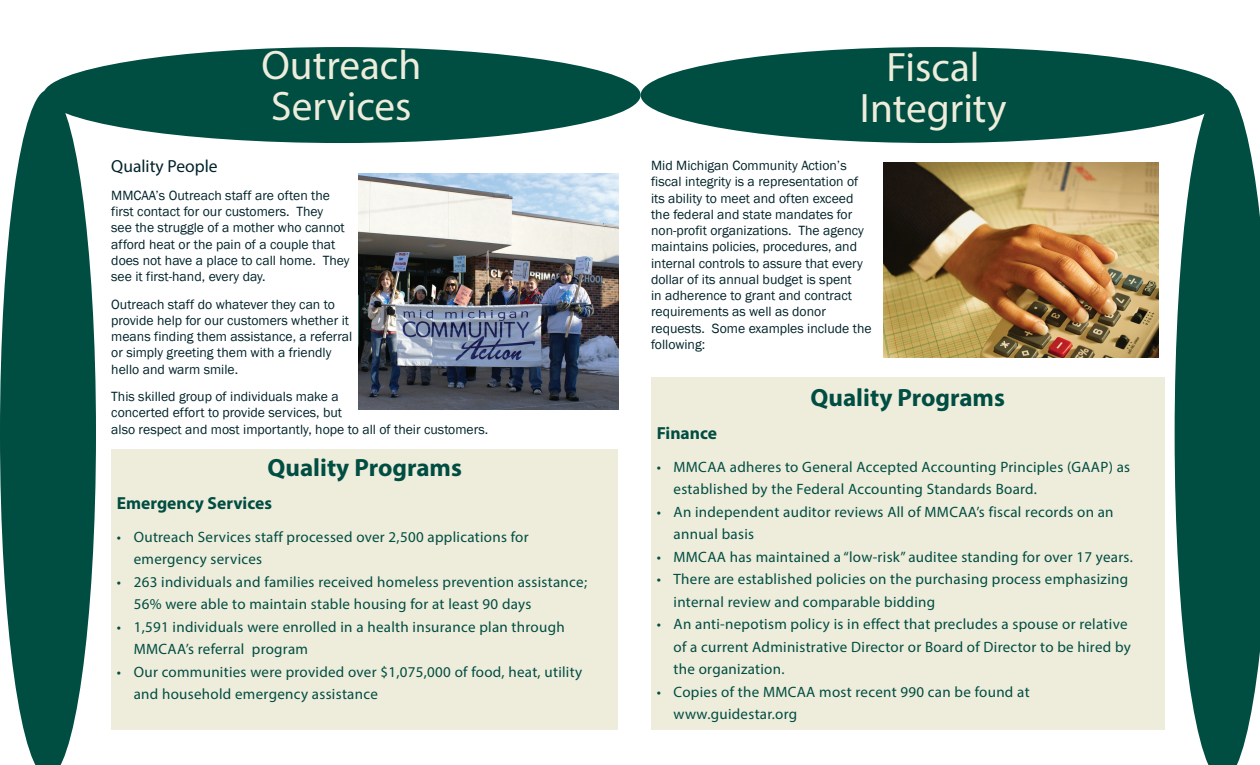
<style>
.page{position:relative;width:1260px;height:765px;background:#fff}
.page>*{position:absolute;margin:0;border:0;box-sizing:border-box;transform-origin:0 0}
.Page_Title{font:41.25px/41.2px "Myriad Pro";color:#eeecdb}
.Sidebar_Head{font:700 25px "Myriad Pro";color:#004d42}
.Sidebar_Head-2{font:700 17.5px "Myriad Pro";color:#004d42}
.Subheading_in-text{font:17.5px "Myriad Pro";color:#00232a}
.t1{font:15px/22.5px "Myriad Pro";letter-spacing:.02em;color:#004d42}
.Body{font:13.75px/16.2px "Franklin Gothic";color:#00232a}
</style>
<div class="page">
<div style="left:111px;top:449px;width:507px;height:280px;background:#eeecdb"></div>
<img style="left:359px;top:174px;width:259px;height:236px">
<div style="left:651px;top:377px;width:513px;height:352px;background:#eeecdb"></div>
<img style="left:884px;top:163px;width:275px;height:195px">
<div style="left:43px;top:47px;width:598px;height:96px;background:#004d42;border-radius:50%"></div>
<svg style="left:0;top:90px;width:96px;height:675px;fill:#004d42"></svg>
<div style="left:641px;top:47px;width:587px;height:96px;background:#004d42;border-radius:50%"></div>
<svg style="left:1175px;top:88px;width:85px;height:677px;fill:#004d42"></svg>
<p class="Page_Title" style="left:261px;top:44px;width:161px">Outreach<br>Services</p>
<p class="Page_Title" style="left:860px;top:46px;width:148px;text-align:center">Fiscal<br>Integrity</p>
<p class="Subheading_in-text" style="left:111px;top:156px;width:108px">Quality People</p>
<p class="Body" style="left:111px;top:187px;width:240px">MMCAA’s Outreach staff are often the first contact for our customers. They<br>see the struggle of a mother who cannot afford heat or the pain of a couple that does not have a place to call home. They see it first-hand, every day.</p>
<p class="Body" style="left:111px;top:296px;width:243px">Outreach staff do whatever they can to provide help for our customers whether it means finding them assistance, a referral or simply greeting them with a friendly hello and warm smile.</p>
<p class="Body" style="left:111px;top:389px;width:378px">This skilled group of individuals make a<br>concerted effort to provide services, but<br>also respect and most importantly, hope to all of their customers.</p>
<p class="Sidebar_Head" style="left:267px;top:451px;width:196px">Quality Programs</p>
<p class="Sidebar_Head-2" style="left:117px;top:492px;width:157px">Emergency Services</p>
<p class="t1" style="left:134px;top:525px;width:396px;text-indent:-17px">• Outreach Services staff processed over 2,500 applications for emergency services</p>
<p class="t1" style="left:134px;top:570px;width:455px;text-indent:-17px">• 263 individuals and families received homeless prevention assistance;<br>56% were able to maintain stable housing for at least 90 days</p>
<p class="t1" style="left:134px;top:615px;width:432px;text-indent:-17px">• 1,591 individuals were enrolled in a health insurance plan through<br>MMCAA’s referral program</p>
<p class="t1" style="left:134px;top:660px;width:450px;text-indent:-17px">• Our communities were provided over $1,075,000 of food, heat, utility and household emergency assistance</p>
<p class="Body" style="left:651px;top:158px;width:222px">Mid Michigan Community Action’s fiscal integrity is a representation of its ability to meet and often exceed the federal and state mandates for non-profit organizations. The agency maintains policies, procedures, and internal controls to assure that every dollar of its annual budget is spent<br>in adherence to grant and contract requirements as well as donor requests. Some examples include the following:</p>
<p class="Sidebar_Head" style="left:811px;top:381px;width:196px">Quality Programs</p>
<p class="Sidebar_Head-2" style="left:657px;top:422px;width:62px">Finance</p>
<p class="t1" style="left:674px;top:455px;width:458px;text-indent:-17px">• MMCAA adheres to General Accepted Accounting Principles (GAAP) as established by the Federal Accounting Standards Board.</p>
<p class="t1" style="left:674px;top:500px;width:442px;text-indent:-17px">• An independent auditor reviews All of MMCAA’s fiscal records on an annual basis</p>
<p class="t1" style="left:657px;top:545px;width:478px">• MMCAA has maintained a “low-risk” auditee standing for over 17 years.</p>
<p class="t1" style="left:674px;top:568px;width:456px;text-indent:-17px">• There are established policies on the purchasing process emphasizing internal review and comparable bidding</p>
<p class="t1" style="left:674px;top:613px;width:459px;text-indent:-17px">• An anti-nepotism policy is in effect that precludes a spouse or relative of a current Administrative Director or Board of Director to be hired by the organization.</p>
<p class="t1" style="left:674px;top:680px;width:358px;text-indent:-17px">• Copies of the MMCAA most recent 990 can be found at www.guidestar.org</p>
</div>
